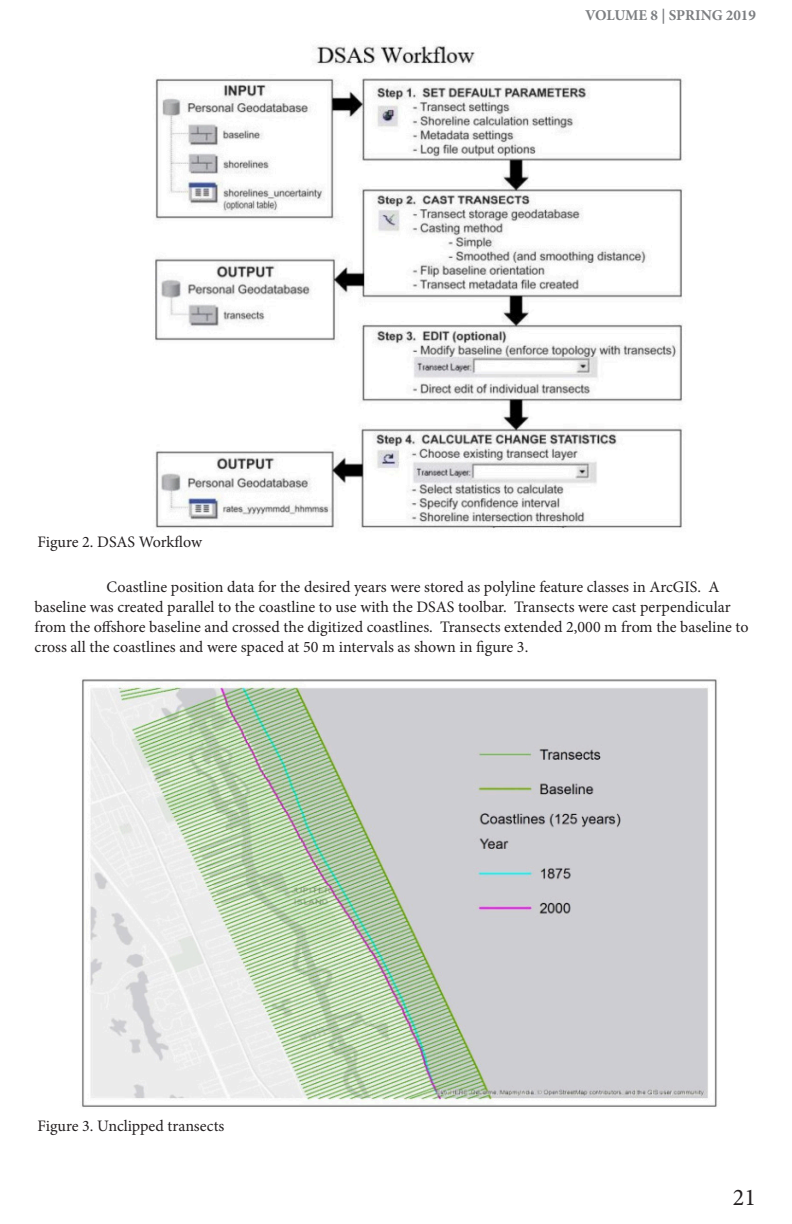
<style>
.page{position:relative;width:792px;height:1224px;background:#fff}
.page>*{position:absolute;margin:0;border:0;box-sizing:border-box;transform-origin:0 0}
.t1{font:24px "Minion Pro";color:#231f20}
.Body_Text__-_Justifi{font:16px/20px "Minion Pro";color:#231f20}
.t2{font:700 15px "Minion Pro";letter-spacing:-.005em;color:#7c7e81}
</style>
<div class="page">
<img style="left:155px;top:45px;width:528px;height:484px">
<img style="left:82px;top:679px;width:635px;height:428px">
<p class="Body_Text__-_Justifi" style="left:37px;top:532px;width:166px">Figure 2. DSAS Workflow</p>
<p class="t2" style="left:585px;top:5px;width:172px">VOLUME 8 | SPRING 2019</p>
<p class="Body_Text__-_Justifi" style="left:35px;top:577px;width:716px;text-indent:72px">Coastline position data for the desired years were stored as polyline feature classes in ArcGIS. A baseline was created parallel to the coastline to use with the DSAS toolbar. Transects were cast perpendicular from the offshore baseline and crossed the digitized coastlines. Transects extended 2,000 m from the baseline to cross all the coastlines and were spaced at 50 m intervals as shown in figure 3.</p>
<p class="Body_Text__-_Justifi" style="left:37px;top:1115px;width:189px">Figure 3. Unclipped transects</p>
<h1 class="t1" style="left:733px;top:1182px;width:25px">21</h1>
</div>
